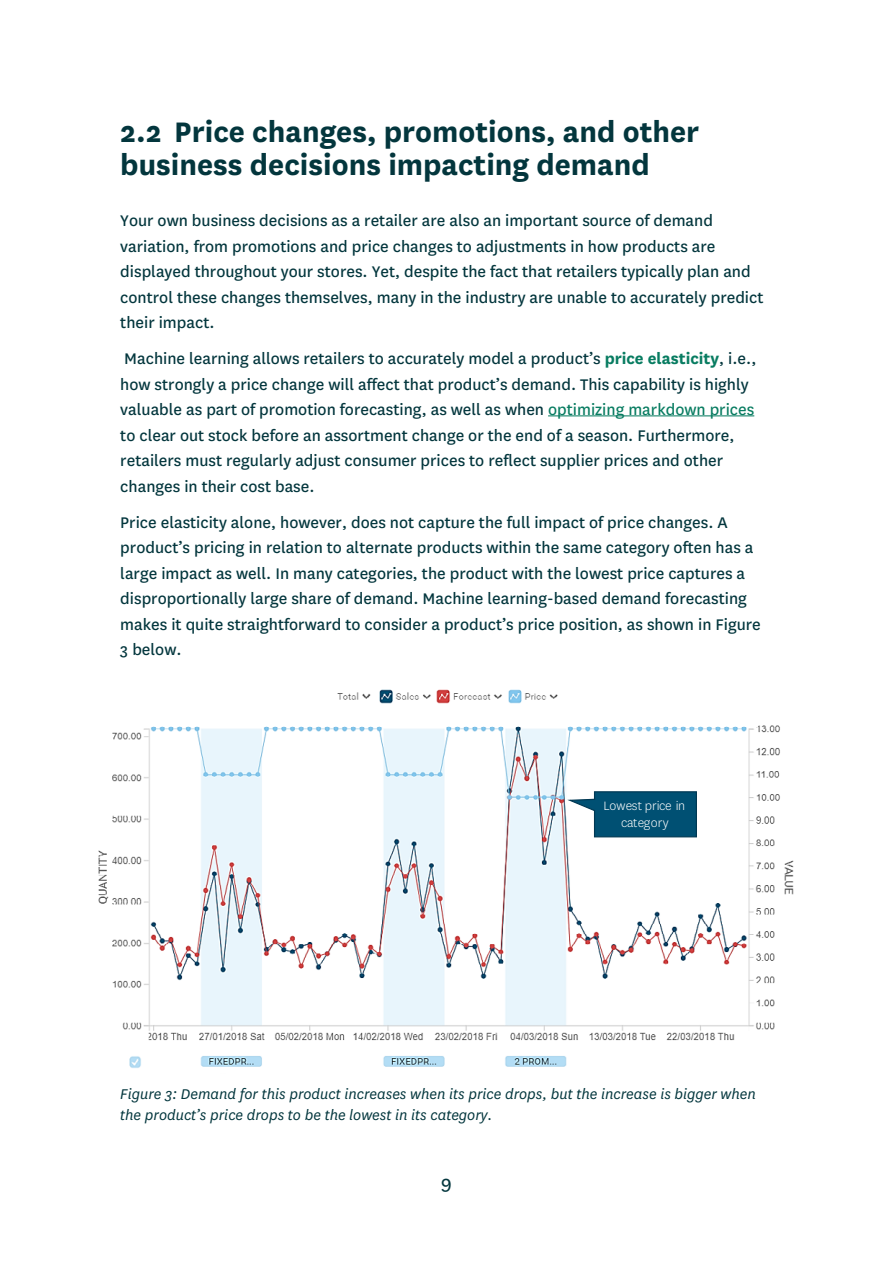
<style>
.page{position:relative;width:893px;height:1263px;background:#fff}
.page>*{position:absolute;margin:0;border:0;box-sizing:border-box;transform-origin:0 0}
.t1{font:700 33px/33px "National";color:#03363d}
.t2{font:21px "National";color:#03363d}
.t3{font:18px/25.5px "National";color:#03363d}
.t4{font:italic 16.5px/21px "National";color:#03363d}
.t5{font:300 14.25px/16.6px "National";letter-spacing:-.015em;color:#fff;text-align:center}
.s1{font-weight:700;color:#087c61}
.s2{color:#087c61}
</style>
<div class="page">
<img style="left:98px;top:689px;width:696px;height:379px">
<svg style="left:565px;top:791px;width:133px;height:47px"></svg>
<hr style="left:548px;top:415px;width:206px;height:1px;background:#087c61">
<h3 class="t1" style="left:120px;top:113px;width:580px">2.2 Price changes, promotions, and other business decisions impacting demand</h3>
<p class="t3" style="left:120px;top:207px;width:645px">Your own business decisions as a retailer are also an important source of demand variation, from promotions and price changes to adjustments in how products are displayed throughout your stores. Yet, despite the fact that retailers typically plan and control these changes themselves, many in the industry are unable to accurately predict their impact.</p>
<p class="t3" style="left:120px;top:345px;width:638px">Machine learning allows retailers to accurately model a product’s <span class="s1">price elasticity</span>, i.e., how strongly a price change will affect that product’s demand. This capability is highly valuable as part of promotion forecasting, as well as when <span class="s2">optimizing markdown prices </span>to clear out stock before an assortment change or the end of a season. Furthermore, retailers must regularly adjust consumer prices to reflect supplier prices and other changes in their cost base.</p>
<p class="t3" style="left:120px;top:509px;width:642px">Price elasticity alone, however, does not capture the full impact of price changes. A product’s pricing in relation to alternate products within the same category often has a large impact as well. In many categories, the product with the lowest price captures a disproportionally large share of demand. Machine learning-based demand forecasting makes it quite straightforward to consider a product’s price position, as shown in Figure 3 below.</p>
<p class="t5" style="left:603px;top:797px;width:83px">Lowest price in category</p>
<p class="t4" style="left:120px;top:1083px;width:637px">Figure 3: Demand for this product increases when its price drops, but the increase is bigger when the product’s price drops to be the lowest in its category.</p>
<p class="t2" style="left:441px;top:1168px;width:12px">9</p>
</div>
